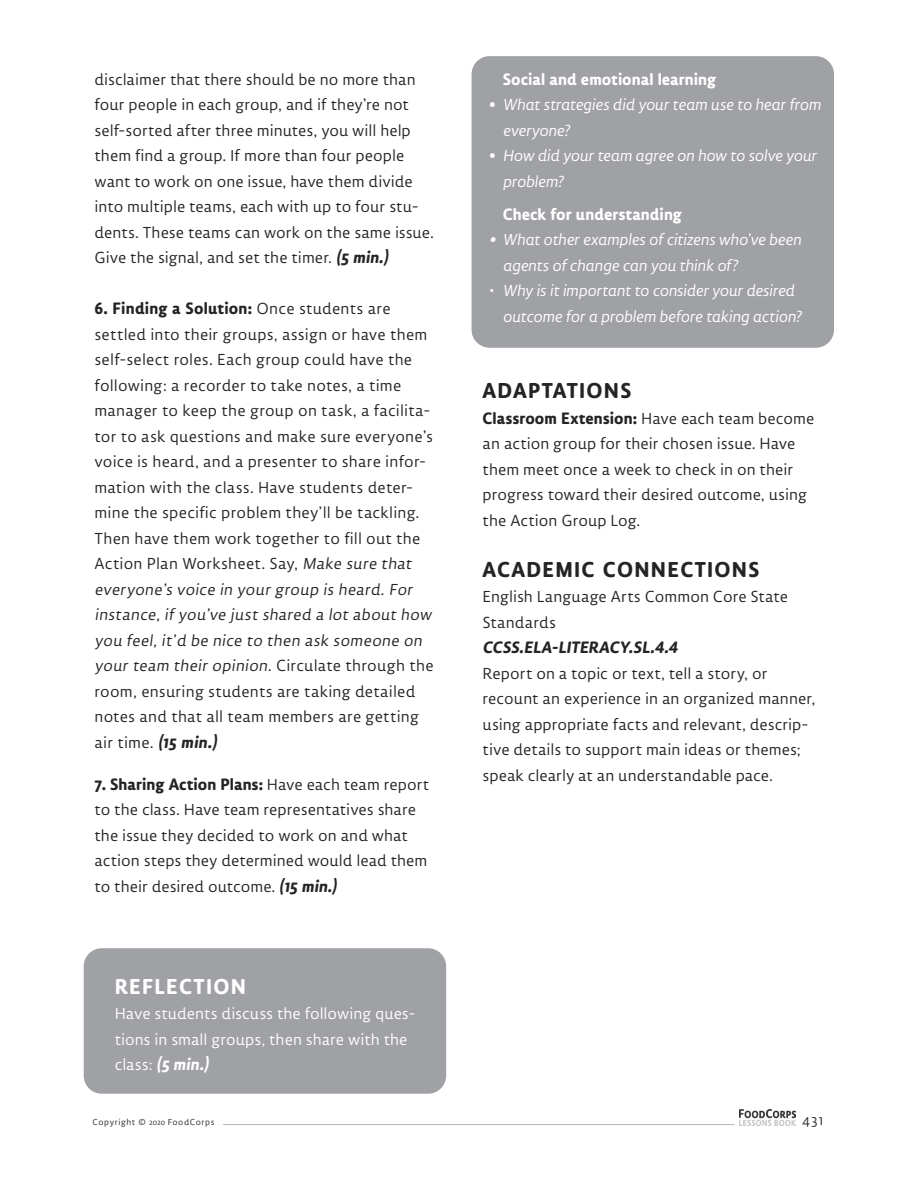
<style>
.page{position:relative;width:918px;height:1188px;background:#fff}
.page>*{position:absolute;margin:0;border:0;box-sizing:border-box;transform-origin:0 0}
.SUBTITLE{font:700 25.5px "Lemon Sans Rnd";letter-spacing:.05em;color:#262324}
.SUBTITLE-2{font:700 25.5px "Lemon Sans Rnd";letter-spacing:.05em;color:#fff}
.t1{font:19.5px/25.5px "Lemon Sans Rnd S Light";color:#262324}
.t2{font:italic 19.5px/25.5px "Lemon Sans S Light";letter-spacing:-.02em;color:#fff}
.t3{font:19.5px/25.5px "Lemon Sans Rnd S Light";letter-spacing:-.005em;color:#fff}
.t4{font:700 19.5px "Lemon Sans Rnd";color:#fff}
.t5{font:700 19.5px "Lemon Sans Rnd";color:#262324}
.t6{font:16.5px "Lemon Sans Rnd S Light";color:#262324}
.t7{font:10.5px "Lemon Sans Rnd S Light";letter-spacing:.05em;color:#262324}
.s1{font-family:"Lemon Sans Rnd";font-weight:700}
.s2{font-family:"Lemon Sans Rnd";font-weight:700;font-style:normal}
.s3{font-family:"Lemon Sans Rnd S Light";font-style:normal}
.s4{font-size:9px}
</style>
<div class="page">
<hr style="left:223px;top:1124px;width:511px;height:1px;background:#b6b7bb">
<img style="left:740px;top:1110px;width:56px;height:15px">
<div style="left:84px;top:948px;width:362px;height:146px;background:#a0a1a5;border-radius:18px"></div>
<div style="left:472px;top:56px;width:362px;height:292px;background:#a0a1a5;border-radius:18px"></div>
<p class="t1" style="left:94px;top:66px;width:341px">disclaimer that there should be no more than four people in each group, and if they’re not self-sorted after three minutes, you will help them find a group. If more than four people want to work on one issue, have them divide into multiple teams, each with up to four stu&shy;dents. These teams can work on the same issue.<br>Give the signal, and set the timer. <span class="s1">(5 min.)</span></p>
<p class="t1" style="left:94px;top:296px;width:342px"><span class="s1">6. Finding a Solution:</span> Once students are settled into their groups, assign or have them self-select roles. Each group could have the following: a recorder to take notes, a time manager to keep the group on task, a facilita&shy;tor to ask questions and make sure everyone’s voice is heard, and a presenter to share infor&shy;mation with the class. Have students deter&shy;mine the specific problem they’ll be tackling.<br>Then have them work together to fill out the Action Plan Worksheet. Say, Make sure that everyone’s voice in your group is heard. For instance, if you’ve just shared a lot about how you feel, it’d be nice to then ask someone on your team their opinion. Circulate through the room, ensuring students are taking detailed notes and that all team members are getting air time. <span class="s1">(15 min.)</span></p>
<p class="t1" style="left:94px;top:771px;width:336px"><span class="s1">7. Sharing Action Plans:</span> Have each team report to the class. Have team representatives share the issue they decided to work on and what action steps they determined would lead them to their desired outcome. <span class="s1">(15 min.)</span></p>
<p class="SUBTITLE-2" style="left:115px;top:971px;width:133px">REFLECTION</p>
<p class="t3" style="left:115px;top:1001px;width:302px">Have students discuss the following ques&shy;tions in small groups, then share with the class: <span class="s1">(5 min.)</span></p>
<p class="t4" style="left:503px;top:67px;width:215px">Social and emotional learning</p>
<p class="t2" style="left:503px;top:92px;width:320px;text-indent:-14px"><span class="s2">•</span> What strategies did your team use to hear from everyone?</p>
<p class="t2" style="left:503px;top:143px;width:316px;text-indent:-14px"><span class="s2">•</span> How did your team agree on how to solve your problem?</p>
<p class="t4" style="left:503px;top:202px;width:181px">Check for understanding</p>
<p class="t2" style="left:503px;top:227px;width:300px;text-indent:-14px"><span class="s2">•</span> What other examples of citizens who’ve been agents of change can you think of?</p>
<p class="t2" style="left:503px;top:278px;width:301px;text-indent:-14px"><span class="s3">•</span> Why is it important to consider your desired outcome for a problem before taking action?</p>
<p class="SUBTITLE" style="left:483px;top:376px;width:150px">ADAPTATIONS</p>
<p class="t1" style="left:483px;top:405px;width:333px"><span class="s1">Classroom Extension:</span> Have each team become an action group for their chosen issue. Have them meet once a week to check in on their progress toward their desired outcome, using the Action Group Log.</p>
<p class="SUBTITLE" style="left:483px;top:554px;width:278px">ACADEMIC CONNECTIONS</p>
<p class="t1" style="left:483px;top:584px;width:307px">English Language Arts Common Core State<br>Standards</p>
<p class="t5" style="left:483px;top:636px;width:200px">CCSS.ELA-LITERACY.SL.4.4</p>
<p class="t1" style="left:483px;top:660px;width:334px">Report on a topic or text, tell a story, or recount an experience in an organized manner, using appropriate facts and relevant, descrip&shy;tive details to support main ideas or themes; speak clearly at an understandable pace.</p>
<p class="t7" style="left:92px;top:1116px;width:124px">Copyright © <span class="s4">2020</span> FoodCorps</p>
<p class="t6" style="left:802px;top:1112px;width:23px">431</p>
</div>
